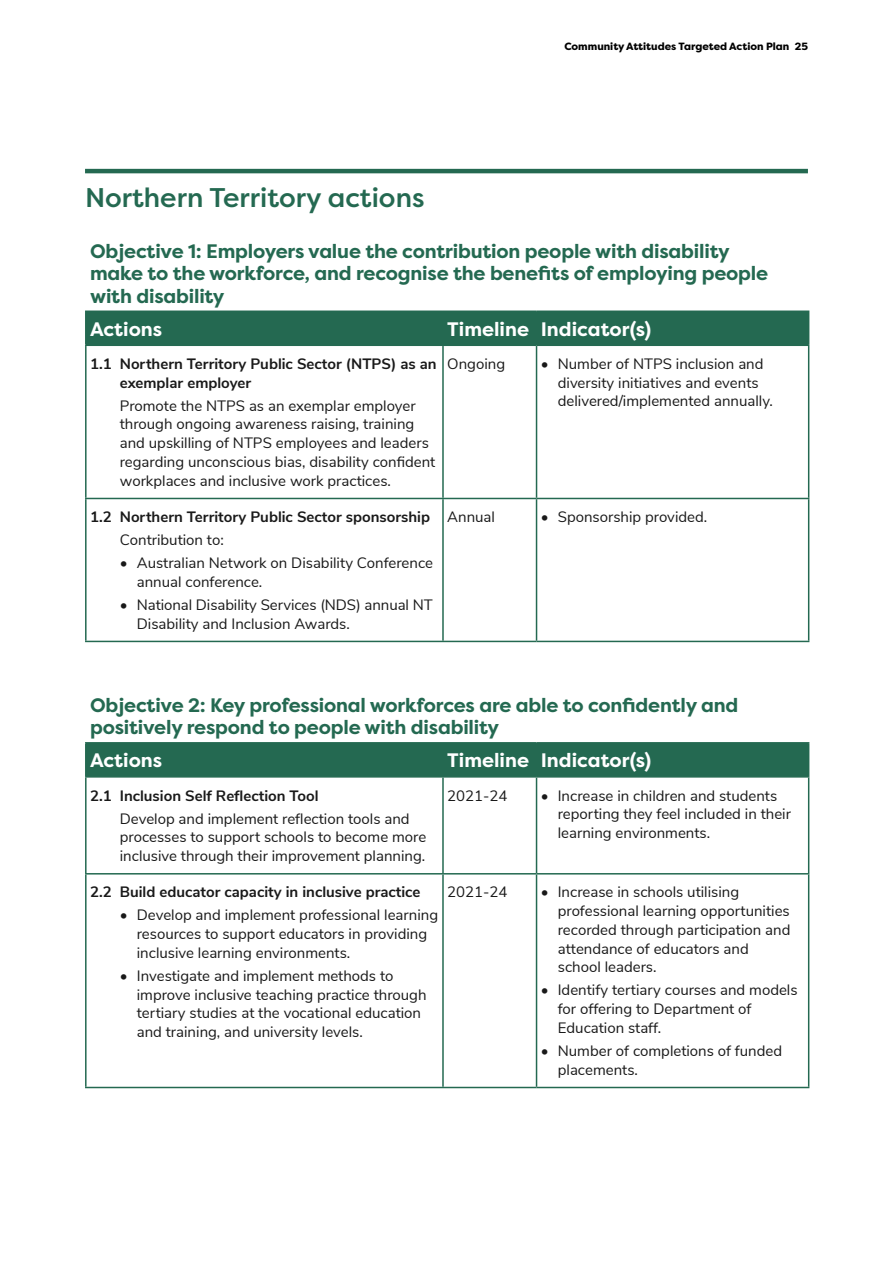
<style>
.page{position:relative;width:893px;height:1263px;background:#fff}
.page>*{position:absolute;margin:0;border:0;box-sizing:border-box;transform-origin:0 0}
._02__HEADING_LEVEL_2{font:500 27px "Filson Pro";color:#246951}
.Table_N_header{font:700 19.5px/22.5px "Filson Pro";letter-spacing:-.01em;color:#246951}
.Table_N_header-2{font:700 19.5px "Filson Pro";color:#fff}
.Table_Bullets_1{font:15px/18.8px "Nunito Sans";color:#191919}
.Table_Bullets_3{font:15px/18.8px "Nunito Sans";color:#191919}
.Table_Copy{font:15px/18.8px "Nunito Sans";color:#191919}
.Table_Bold_Headings{font:700 15px/18.8px "Nunito Sans";color:#191919}
.Table_Dates{font:15px "Nunito Sans";color:#191919}
.t1{font:800 10.5px "Filson Pro";color:#000}
</style>
<div class="page">
<hr style="left:85px;top:169px;width:723px;height:4px;background:#246951">
<div style="left:87px;top:312px;width:721px;height:32px;background:#246951"></div>
<hr style="left:85px;top:312px;width:2px;height:32px;background:#246951">
<hr style="left:85px;top:310px;width:358px;height:2px;background:#246951">
<hr style="left:85px;top:344px;width:358px;height:2px;background:#246951">
<hr style="left:443px;top:310px;width:93px;height:2px;background:#246951">
<hr style="left:443px;top:344px;width:93px;height:2px;background:#246951">
<hr style="left:536px;top:310px;width:273px;height:2px;background:#246951">
<hr style="left:808px;top:312px;width:1px;height:32px;background:#246951">
<hr style="left:536px;top:344px;width:273px;height:2px;background:#246951">
<hr style="left:85px;top:346px;width:2px;height:152px;background:#246951">
<hr style="left:85px;top:499px;width:2px;height:142px;background:#246951">
<hr style="left:85px;top:498px;width:358px;height:1px;background:#246951">
<hr style="left:85px;top:641px;width:358px;height:1px;background:#246951">
<hr style="left:442px;top:346px;width:2px;height:152px;background:#246951">
<hr style="left:442px;top:499px;width:2px;height:142px;background:#246951">
<hr style="left:443px;top:498px;width:93px;height:1px;background:#246951">
<hr style="left:443px;top:641px;width:93px;height:1px;background:#246951">
<hr style="left:536px;top:346px;width:1px;height:152px;background:#246951">
<hr style="left:536px;top:499px;width:1px;height:142px;background:#246951">
<hr style="left:808px;top:346px;width:1px;height:152px;background:#246951">
<hr style="left:808px;top:499px;width:1px;height:142px;background:#246951">
<hr style="left:536px;top:498px;width:273px;height:1px;background:#246951">
<hr style="left:536px;top:641px;width:273px;height:1px;background:#246951">
<div style="left:87px;top:743px;width:721px;height:33px;background:#246951"></div>
<hr style="left:85px;top:743px;width:2px;height:33px;background:#246951">
<hr style="left:85px;top:742px;width:358px;height:1px;background:#246951">
<hr style="left:85px;top:776px;width:358px;height:2px;background:#246951">
<hr style="left:443px;top:742px;width:93px;height:1px;background:#246951">
<hr style="left:443px;top:776px;width:93px;height:2px;background:#246951">
<hr style="left:536px;top:742px;width:273px;height:1px;background:#246951">
<hr style="left:808px;top:743px;width:1px;height:33px;background:#246951">
<hr style="left:536px;top:776px;width:273px;height:2px;background:#246951">
<hr style="left:85px;top:778px;width:2px;height:95px;background:#246951">
<hr style="left:85px;top:874px;width:2px;height:213px;background:#246951">
<hr style="left:85px;top:873px;width:358px;height:1px;background:#246951">
<hr style="left:85px;top:1087px;width:358px;height:1px;background:#246951">
<hr style="left:442px;top:778px;width:2px;height:95px;background:#246951">
<hr style="left:442px;top:874px;width:2px;height:213px;background:#246951">
<hr style="left:443px;top:873px;width:93px;height:1px;background:#246951">
<hr style="left:443px;top:1087px;width:93px;height:1px;background:#246951">
<hr style="left:536px;top:778px;width:1px;height:95px;background:#246951">
<hr style="left:536px;top:874px;width:1px;height:213px;background:#246951">
<hr style="left:808px;top:778px;width:1px;height:95px;background:#246951">
<hr style="left:808px;top:874px;width:1px;height:213px;background:#246951">
<hr style="left:536px;top:873px;width:273px;height:1px;background:#246951">
<hr style="left:536px;top:1087px;width:273px;height:1px;background:#246951">
<p class="t1" style="left:564px;top:40px;width:245px">Community Attitudes Targeted Action Plan 25</p>
<p class="_02__HEADING_LEVEL_2" style="left:85px;top:179px;width:341px">Northern Territory actions</p>
<p class="Table_N_header" style="left:90px;top:240px;width:680px">Objective 1: Employers value the contribution people with disability make to the workforce, and recognise the benefits of employing people with disability</p>
<p class="Table_N_header-2" style="left:90px;top:316px;width:74px">Actions</p>
<p class="Table_N_header-2" style="left:447px;top:316px;width:83px">Timeline</p>
<p class="Table_N_header-2" style="left:541px;top:316px;width:112px">Indicator(s)</p>
<p class="Table_Bold_Headings" style="left:120px;top:353px;width:318px;text-indent:-30px">1.1 Northern Territory Public Sector (NTPS) as an exemplar employer</p>
<p class="Table_Copy" style="left:120px;top:395px;width:317px">Promote the NTPS as an exemplar employer through ongoing awareness raising, training and upskilling of NTPS employees and leaders regarding unconscious bias, disability confident workplaces and inclusive work practices.</p>
<p class="Table_Dates" style="left:447px;top:353px;width:59px">Ongoing</p>
<p class="Table_Bullets_1" style="left:558px;top:353px;width:217px;text-indent:-17px">• Number of NTPS inclusion and diversity initiatives and events delivered/implemented annually.</p>
<p class="Table_Bold_Headings" style="left:90px;top:507px;width:341px">1.2 Northern Territory Public Sector sponsorship</p>
<p class="Table_Copy" style="left:120px;top:530px;width:106px">Contribution to:</p>
<p class="Table_Bullets_3" style="left:137px;top:553px;width:298px;text-indent:-17px">• Australian Network on Disability Conference annual conference.</p>
<p class="Table_Bullets_3" style="left:137px;top:594px;width:297px;text-indent:-17px">• National Disability Services (NDS) annual NT<br>Disability and Inclusion Awards.</p>
<p class="Table_Dates" style="left:447px;top:506px;width:49px">Annual</p>
<p class="Table_Bullets_1" style="left:541px;top:507px;width:168px">• Sponsorship provided.</p>
<p class="Table_N_header" style="left:90px;top:694px;width:650px">Objective 2: Key professional workforces are able to confidently and positively respond to people with disability</p>
<p class="Table_N_header-2" style="left:90px;top:748px;width:74px">Actions</p>
<p class="Table_N_header-2" style="left:447px;top:748px;width:83px">Timeline</p>
<p class="Table_N_header-2" style="left:541px;top:748px;width:112px">Indicator(s)</p>
<p class="Table_Bold_Headings" style="left:90px;top:785px;width:230px">2.1 Inclusion Self Reflection Tool</p>
<p class="Table_Copy" style="left:120px;top:808px;width:308px">Develop and implement reflection tools and processes to support schools to become more inclusive through their improvement planning.</p>
<p class="Table_Dates" style="left:447px;top:784px;width:62px">2021-24</p>
<p class="Table_Bullets_1" style="left:558px;top:785px;width:235px;text-indent:-17px">• Increase in children and students reporting they feel included in their learning environments.</p>
<p class="Table_Bold_Headings" style="left:90px;top:882px;width:332px">2.2 Build educator capacity in inclusive practice</p>
<p class="Table_Bullets_3" style="left:137px;top:905px;width:303px;text-indent:-17px">• Develop and implement professional learning resources to support educators in providing inclusive learning environments.</p>
<p class="Table_Bullets_3" style="left:137px;top:965px;width:291px;text-indent:-17px">• Investigate and implement methods to improve inclusive teaching practice through tertiary studies at the vocational education and training, and university levels.</p>
<p class="Table_Dates" style="left:447px;top:881px;width:62px">2021-24</p>
<p class="Table_Bullets_1" style="left:558px;top:882px;width:234px;text-indent:-17px">• Increase in schools utilising professional learning opportunities recorded through participation and attendance of educators and school leaders.</p>
<p class="Table_Bullets_1" style="left:558px;top:980px;width:241px;text-indent:-17px">• Identify tertiary courses and models for offering to Department of<br>Education staff.</p>
<p class="Table_Bullets_1" style="left:558px;top:1040px;width:226px;text-indent:-17px">• Number of completions of funded placements.</p>
</div>
